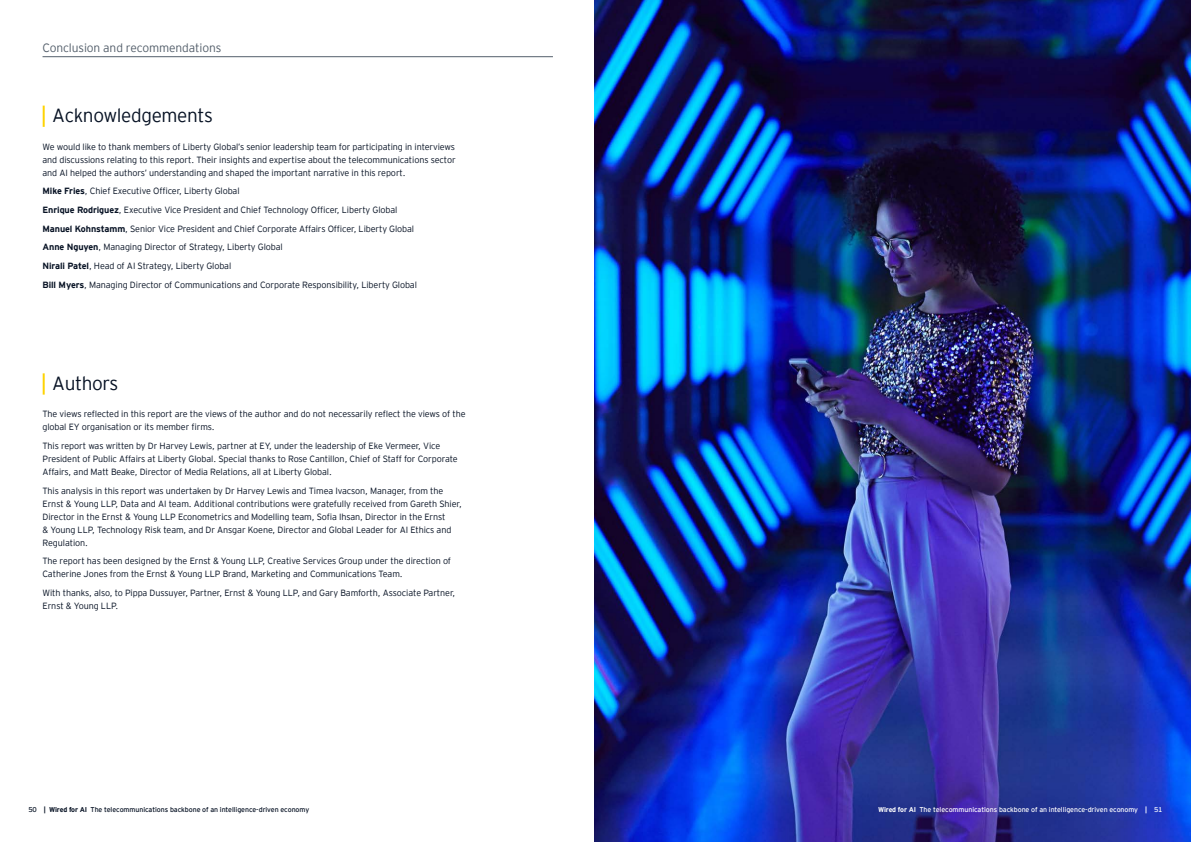
<style>
.page{position:relative;width:1191px;height:842px;background:#fff}
.page>*{position:absolute;margin:0;border:0;box-sizing:border-box;transform-origin:0 0}
.C_Subhead_1{font:300 19px "EY Interstate";letter-spacing:-.02em;color:#071224}
.A_Headline{font:300 12px "EY Interstate";letter-spacing:-.01em;color:#545f6b}
.F_Body_copy{font:300 9px/13px "EY Interstate";letter-spacing:-.01em;color:#071224}
.t1{font:7px "EY Interstate";letter-spacing:-.01em;color:#071224}
.Document_title_Additional_text_RR{font:7px "EY Interstate";letter-spacing:-.01em;color:#fff}
.Page_No_s_Right{font:7px "EY Interstate";color:#fff}
.s1{font-weight:700}
</style>
<div class="page">
<img style="left:595px;top:0;width:596px;height:842px">
<hr style="left:43px;top:56px;width:510px;height:1px;background:#545f6b">
<hr style="left:43px;top:106px;width:2px;height:21px;background:#fed304">
<hr style="left:43px;top:373px;width:2px;height:22px;background:#fed304">
<p class="A_Headline" style="left:43px;top:39px;width:180px">Conclusion and recommendations</p>
<p class="C_Subhead_1" style="left:52px;top:102px;width:162px">Acknowledgements</p>
<p class="F_Body_copy" style="left:43px;top:139px;width:414px;text-align:justify">We would like to thank members of Liberty Global’s senior leadership team for participating in interviews and discussions relating to this report. Their insights and expertise about the telecommunications sector and AI helped the authors’ understanding and shaped the important narrative in this report.</p>
<p class="F_Body_copy" style="left:43px;top:184px;width:199px"><span class="s1">Mike Fries</span>, Chief Executive Officer, Liberty Global</p>
<p class="F_Body_copy" style="left:43px;top:203px;width:356px"><span class="s1">Enrique Rodriguez</span>, Executive Vice President and Chief Technology Officer, Liberty Global</p>
<p class="F_Body_copy" style="left:43px;top:221px;width:373px"><span class="s1">Manuel Kohnstamm</span>, Senior Vice President and Chief Corporate Affairs Officer, Liberty Global</p>
<p class="F_Body_copy" style="left:43px;top:240px;width:242px"><span class="s1">Anne Nguyen</span>, Managing Director of Strategy, Liberty Global</p>
<p class="F_Body_copy" style="left:43px;top:259px;width:190px"><span class="s1">Nirali Patel</span>, Head of AI Strategy, Liberty Global</p>
<p class="F_Body_copy" style="left:43px;top:277px;width:376px"><span class="s1">Bill Myers</span>, Managing Director of Communications and Corporate Responsibility, Liberty Global</p>
<p class="C_Subhead_1" style="left:52px;top:370px;width:68px">Authors</p>
<p class="F_Body_copy" style="left:43px;top:407px;width:424px">The views reflected in this report are the views of the author and do not necessarily reflect the views of the global EY organisation or its member firms.</p>
<p class="F_Body_copy" style="left:43px;top:439px;width:417px">This report was written by Dr Harvey Lewis, partner at EY, under the leadership of Eke Vermeer, Vice<br>President of Public Affairs at Liberty Global. Special thanks to Rose Cantillon, Chief of Staff for Corporate<br>Affairs, and Matt Beake, Director of Media Relations, all at Liberty Global.</p>
<p class="F_Body_copy" style="left:43px;top:483px;width:421px">This analysis in this report was undertaken by Dr Harvey Lewis and Timea Ivacson, Manager, from the Ernst &amp; Young LLP, Data and AI team. Additional contributions were gratefully received from Gareth Shier, Director in the Ernst &amp; Young LLP Econometrics and Modelling team, Sofia Ihsan, Director in the Ernst<br>&amp; Young LLP, Technology Risk team, and Dr Ansgar Koene, Director and Global Leader for AI Ethics and Regulation.</p>
<p class="F_Body_copy" style="left:43px;top:554px;width:410px">The report has been designed by the Ernst &amp; Young LLP, Creative Services Group under the direction of<br>Catherine Jones from the Ernst &amp; Young LLP Brand, Marketing and Communications Team.</p>
<p class="F_Body_copy" style="left:43px;top:586px;width:414px">With thanks, also, to Pippa Dussuyer, Partner, Ernst &amp; Young LLP, and Gary Bamforth, Associate Partner,<br>Ernst &amp; Young LLP.</p>
<p class="t1" style="left:28px;top:804px;width:282px">50 <span class="s1">| Wired for AI</span> The telecommunications backbone of an intelligence-driven economy</p>
<p class="Document_title_Additional_text_RR" style="left:878px;top:804px;width:270px"><span class="s1">Wired for AI</span> The telecommunications backbone of an intelligence-driven economy <span class="s1">|</span></p>
<p class="Page_No_s_Right" style="left:1154px;top:804px;width:10px">51</p>
</div>
